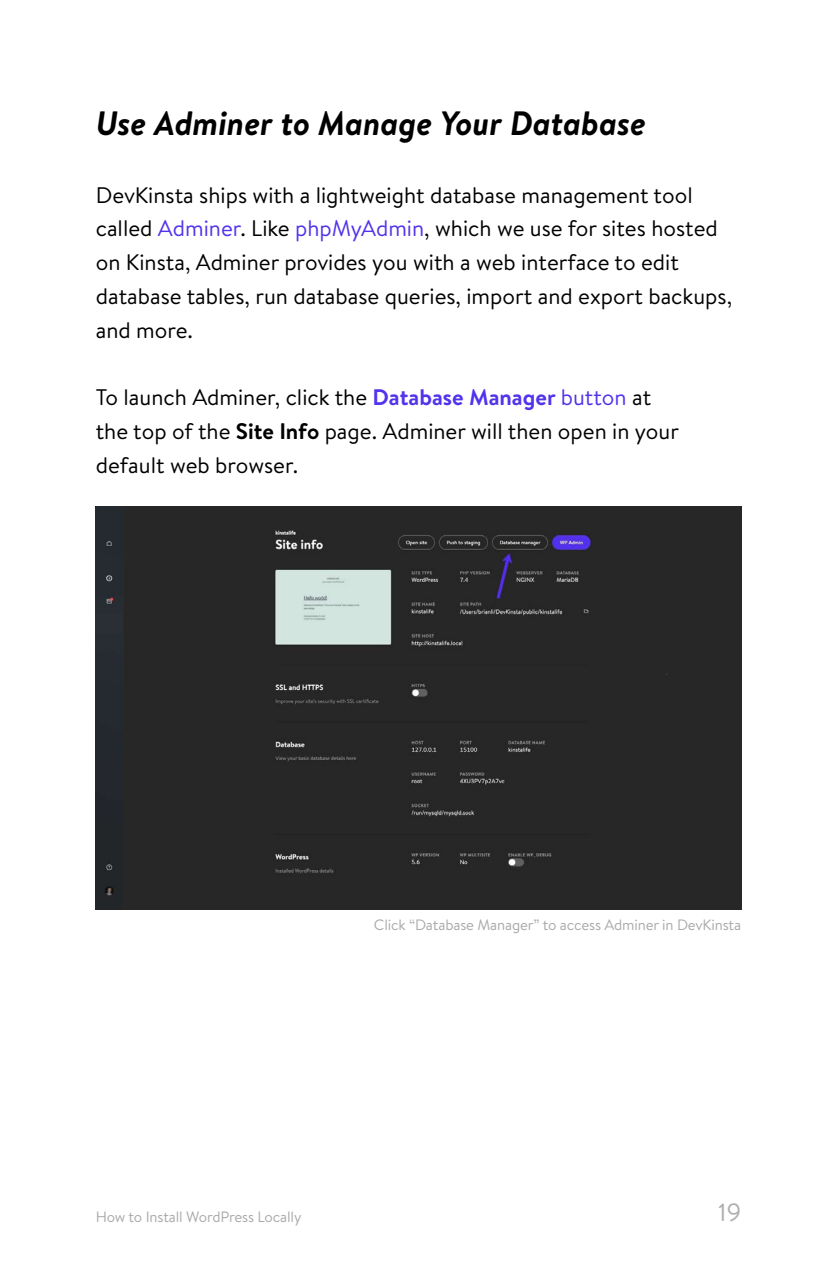
<style>
.page{position:relative;width:837px;height:1276px;background:#fff}
.page>*{position:absolute;margin:0;border:0;box-sizing:border-box;transform-origin:0 0}
.t1{font:italic 700 33.75px "Brandon Text";color:#000}
.t2{font:25px "Brandon Text";color:#aeaeae}
.t3{font:22.5px/33.8px "Brandon Text";color:#000}
.t4{font:15px "Brandon Text";letter-spacing:-.01em;color:#aaa}
.s1{color:#5333ec}
.s2{font-weight:700;color:#5333ec}
.s3{font-weight:700}
</style>
<div class="page">
<img style="left:96px;top:506px;width:645px;height:403px">
<h1 class="t1" style="left:96px;top:100px;width:551px">Use Adminer to Manage Your Database</h1>
<p class="t3" style="left:96px;top:177px;width:637px">DevKinsta ships with a lightweight database management tool called <span class="s1">Adminer</span>. Like <span class="s1">phpMyAdmin</span>, which we use for sites hosted on Kinsta, Adminer provides you with a web interface to edit database tables, run database queries, import and export backups, and more.</p>
<p class="t3" style="left:96px;top:380px;width:584px">To launch Adminer, click the <span class="s2">Database Manager</span> <span class="s1">button</span> at the top of the <span class="s3">Site Info</span> page. Adminer will then open in your default web browser.</p>
<p class="t4" style="left:374px;top:914px;width:368px">Click “Database Manager” to access Adminer in DevKinsta</p>
<p class="t4" style="left:96px;top:1206px;width:207px">How to Install WordPress Locally</p>
<p class="t2" style="left:718px;top:1195px;width:24px">19</p>
</div>
